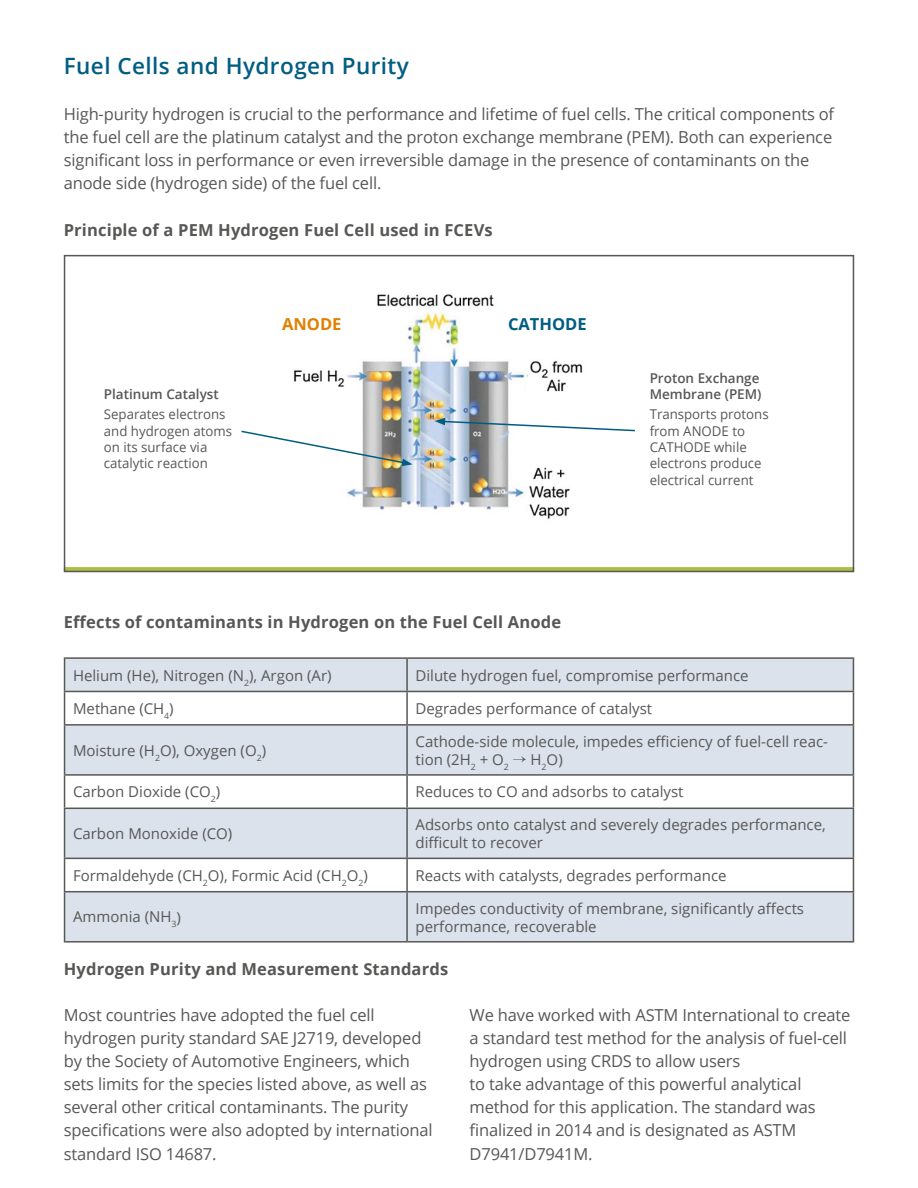
<style>
.page{position:relative;width:918px;height:1188px;background:#fff}
.page>*{position:absolute;margin:0;border:0;box-sizing:border-box;transform-origin:0 0}
.t1{font:600 22.5px "Open Sans";letter-spacing:.02em;color:#005d82}
.t2{font:16.5px/23.1px "Open Sans";letter-spacing:-.01em;color:#575756}
.t3{font:700 16.5px "Open Sans";letter-spacing:.01em;color:#575756}
.t4{font:700 16.5px "Open Sans";color:#005d82}
.t5{font:700 16.5px "Open Sans";color:#e08100}
.t6{font:15px/18px "Open Sans";color:#575756}
.t7{font:13.5px/16.4px "Open Sans";color:#575756}
.t8{font:600 13.5px/16.2px "Open Sans";color:#575756}
</style>
<div class="page">
<div style="left:64px;top:567px;width:790px;height:5px;background:#aebe45"></div>
<img style="left:293px;top:294px;width:290px;height:225px">
<svg style="left:241px;top:430px;width:172px;height:36px"></svg>
<svg style="left:435px;top:418px;width:200px;height:14px"></svg>
<div style="left:64px;top:255px;width:790px;height:317px;border:2px solid #575756"></div>
<svg style="left:65px;top:659px;width:788px;height:282px;fill:#dce2eb"></svg>
<hr style="left:406px;top:659px;width:2px;height:32px;background:#575756">
<hr style="left:64px;top:692px;width:1px;height:32px;background:#575756">
<hr style="left:406px;top:692px;width:2px;height:32px;background:#575756">
<hr style="left:853px;top:692px;width:1px;height:32px;background:#575756">
<hr style="left:64px;top:724px;width:343px;height:2px;background:#575756">
<hr style="left:64px;top:726px;width:1px;height:48px;background:#575756">
<hr style="left:407px;top:724px;width:447px;height:2px;background:#575756">
<hr style="left:406px;top:726px;width:2px;height:48px;background:#575756">
<hr style="left:853px;top:726px;width:1px;height:48px;background:#575756">
<hr style="left:64px;top:774px;width:343px;height:2px;background:#575756">
<hr style="left:64px;top:776px;width:1px;height:32px;background:#575756">
<hr style="left:407px;top:774px;width:447px;height:2px;background:#575756">
<hr style="left:406px;top:776px;width:2px;height:32px;background:#575756">
<hr style="left:853px;top:776px;width:1px;height:32px;background:#575756">
<hr style="left:64px;top:808px;width:343px;height:1px;background:#575756">
<hr style="left:64px;top:809px;width:1px;height:49px;background:#575756">
<hr style="left:407px;top:808px;width:447px;height:1px;background:#575756">
<hr style="left:406px;top:809px;width:2px;height:49px;background:#575756">
<hr style="left:853px;top:809px;width:1px;height:49px;background:#575756">
<hr style="left:64px;top:858px;width:343px;height:1px;background:#575756">
<hr style="left:64px;top:859px;width:1px;height:32px;background:#575756">
<hr style="left:407px;top:858px;width:447px;height:1px;background:#575756">
<hr style="left:406px;top:859px;width:2px;height:32px;background:#575756">
<hr style="left:853px;top:859px;width:1px;height:32px;background:#575756">
<hr style="left:64px;top:891px;width:343px;height:1px;background:#575756">
<hr style="left:64px;top:892px;width:1px;height:49px;background:#575756">
<hr style="left:407px;top:891px;width:447px;height:1px;background:#575756">
<hr style="left:406px;top:892px;width:2px;height:49px;background:#575756">
<hr style="left:853px;top:892px;width:1px;height:49px;background:#575756">
<hr style="left:64px;top:941px;width:343px;height:2px;background:#575756">
<hr style="left:407px;top:941px;width:447px;height:2px;background:#575756">
<hr style="left:64px;top:657px;width:343px;height:2px;background:#575756">
<hr style="left:64px;top:659px;width:1px;height:32px;background:#575756">
<hr style="left:407px;top:657px;width:447px;height:2px;background:#575756">
<hr style="left:853px;top:659px;width:1px;height:32px;background:#575756">
<hr style="left:64px;top:691px;width:343px;height:1px;background:#575756">
<hr style="left:407px;top:691px;width:447px;height:1px;background:#575756">
<h1 class="t1" style="left:64px;top:50px;width:347px">Fuel Cells and Hydrogen Purity</h1>
<p class="t2" style="left:64px;top:102px;width:772px">High-purity hydrogen is crucial to the performance and lifetime of fuel cells. The critical components of the fuel cell are the platinum catalyst and the proton exchange membrane (PEM). Both can experience significant loss in performance or even irreversible damage in the presence of contaminants on the anode side (hydrogen side) of the fuel cell.</p>
<p class="t3" style="left:64px;top:218px;width:430px">Principle of a PEM Hydrogen Fuel Cell used in FCEVs</p>
<p class="t8" style="left:104px;top:386px;width:116px">Platinum Catalyst</p>
<p class="t7" style="left:104px;top:406px;width:130px">Separates electrons and hydrogen atoms on its surface via catalytic reaction</p>
<p class="t5" style="left:282px;top:312px;width:61px">ANODE</p>
<p class="t4" style="left:508px;top:312px;width:80px">CATHODE</p>
<p class="t8" style="left:650px;top:369px;width:113px">Proton Exchange<br>Membrane (PEM)</p>
<p class="t7" style="left:650px;top:406px;width:121px">Transports protons from ANODE to<br>CATHODE while electrons produce electrical current</p>
<p class="t3" style="left:64px;top:611px;width:499px">Effects of contaminants in Hydrogen on the Fuel Cell Anode</p>
<p class="t6" style="left:73px;top:666px;width:260px">Helium (He), Nitrogen (N<sub>2</sub>), Argon (Ar)</p>
<p class="t6" style="left:416px;top:666px;width:335px">Dilute hydrogen fuel, compromise performance</p>
<p class="t6" style="left:73px;top:699px;width:102px">Methane (CH<sub>4</sub>)</p>
<p class="t6" style="left:416px;top:699px;width:238px">Degrades performance of catalyst</p>
<p class="t6" style="left:73px;top:741px;width:195px">Moisture (H<sub>2</sub>O), Oxygen (O<sub>2</sub>)</p>
<p class="t6" style="left:416px;top:732px;width:414px">Cathode-side molecule, impedes efficiency of fuel-cell reac&shy;tion (2H<sub>2</sub> + O<sub>2</sub> → H<sub>2</sub>O)</p>
<p class="t6" style="left:73px;top:783px;width:149px">Carbon Dioxide (CO<sub>2</sub>)</p>
<p class="t6" style="left:416px;top:783px;width:269px">Reduces to CO and adsorbs to catalyst</p>
<p class="t6" style="left:73px;top:824px;width:161px">Carbon Monoxide (CO)</p>
<p class="t6" style="left:416px;top:815px;width:412px">Adsorbs onto catalyst and severely degrades performance, difficult to recover</p>
<p class="t6" style="left:73px;top:866px;width:296px">Formaldehyde (CH<sub>2</sub>O), Formic Acid (CH<sub>2</sub>O<sub>2</sub>)</p>
<p class="t6" style="left:416px;top:866px;width:313px">Reacts with catalysts, degrades performance</p>
<p class="t6" style="left:73px;top:908px;width:109px">Ammonia (NH<sub>3</sub>)</p>
<p class="t6" style="left:416px;top:899px;width:390px">Impedes conductivity of membrane, significantly affects performance, recoverable</p>
<p class="t3" style="left:64px;top:957px;width:386px">Hydrogen Purity and Measurement Standards</p>
<p class="t2" style="left:64px;top:1003px;width:370px">Most countries have adopted the fuel cell hydrogen purity standard SAE J2719, developed by the Society of Automotive Engineers, which sets limits for the species listed above, as well as several other critical contaminants. The purity specifications were also adopted by international standard ISO 14687.</p>
<p class="t2" style="left:470px;top:1003px;width:382px">We have worked with ASTM International to create a standard test method for the analysis of fuel-cell hydrogen using CRDS to allow users<br>to take advantage of this powerful analytical method for this application. The standard was finalized in 2014 and is designated as ASTM D7941/D7941M.</p>
</div>
